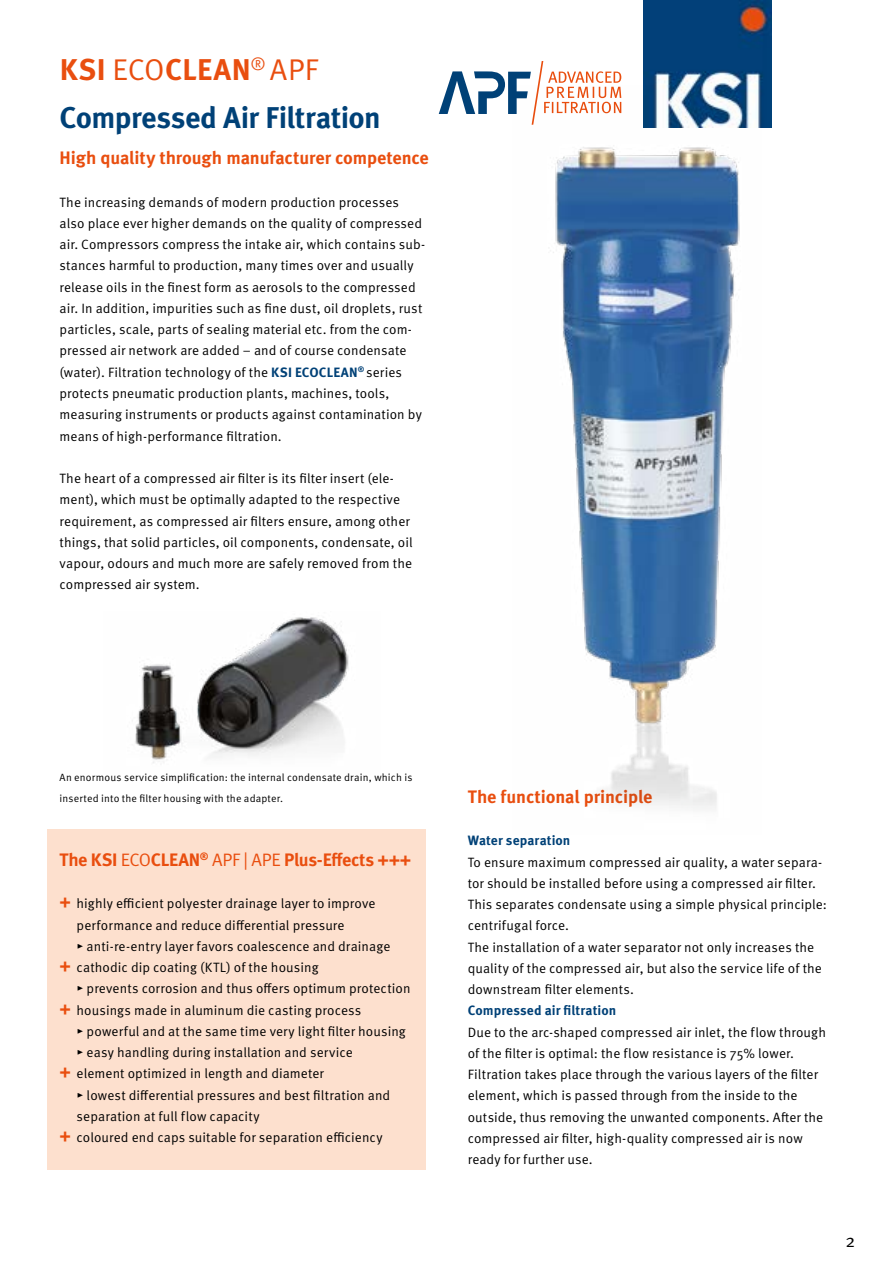
<style>
.page{position:relative;width:893px;height:1263px;background:#fff}
.page>*{position:absolute;margin:0;border:0;box-sizing:border-box;transform-origin:0 0}
.t1{font:700 30px/47.7px "Meta OT";letter-spacing:-.015em;color:#004177}
.t2{font:700 18px "Meta OT";letter-spacing:-.01em;color:#e94e0f}
.t3{font:18px "Meta OT";color:#000}
.t4{font:13.5px/21.3px "Meta OT";letter-spacing:.005em;color:#000}
.t5{font:700 13.5px "Meta OT";letter-spacing:.005em;color:#004177}
.t6{font:10.5px/21.3px "Meta OT";letter-spacing:.015em;color:#000}
.s1{color:#e94e0f}
.s2{font-weight:400;color:#e94e0f}
.s3{font-weight:700;color:#004177}
.s4{font-weight:400}
.s5{font-weight:700;font-size:18px;color:#e94e0f}
</style>
<div class="page">
<img style="left:644px;top:0;width:127px;height:128px">
<svg style="left:439px;top:61px;width:182px;height:53px"></svg>
<img style="left:513px;top:85px;width:248px;height:724px">
<div style="left:47px;top:829px;width:378px;height:340px;background:#fde0ce"></div>
<img style="left:135px;top:617px;width:214px;height:146px">
<h1 class="t1" style="left:60px;top:46px;width:323px"><span class="s1">KSI</span> <span class="s2">ECO</span><span class="s1">CLEAN</span><sup>®</sup> <span class="s2">APF<br></span>Compressed Air Filtration</h1>
<h2 class="t2" style="left:60px;top:146px;width:371px">High quality through manufacturer competence</h2>
<p class="t4" style="left:60px;top:191px;width:367px">The increasing demands of modern production processes also place ever higher demands on the quality of compressed air. Compressors compress the intake air, which contains sub&shy;stances harmful to production, many times over and usually release oils in the finest form as aerosols to the compressed air. In addition, impurities such as fine dust, oil droplets, rust particles, scale, parts of sealing material etc. from the com&shy;pressed air network are added − and of course condensate (water). Filtration technology of the <span class="s3">KSI ECOCLEAN</span><sup>®</sup> series protects pneumatic production plants, machines, tools, measuring instruments or products against contamination by means of high-performance filtration.</p>
<p class="t4" style="left:60px;top:468px;width:355px">The heart of a compressed air filter is its filter insert (ele&shy;ment), which must be optimally adapted to the respective requirement, as compressed air filters ensure, among other things, that solid particles, oil components, condensate, oil vapour, odours and much more are safely removed from the compressed air system.</p>
<p class="t6" style="left:60px;top:766px;width:354px">An enormous service simplification: the internal condensate drain, which is inserted into the filter housing with the adapter.</p>
<h2 class="t2" style="left:60px;top:848px;width:353px">The KSI <span class="s4">ECO</span>CLEAN<sup>®</sup> <span class="s4">APF | APE</span> Plus-Effects +++</h2>
<p class="t4" style="left:60px;top:893px;width:318px"><span class="s5">+</span> highly efficient polyester drainage layer to improve</p>
<p class="t4" style="left:77px;top:914px;width:269px">performance and reduce differential pressure</p>
<p class="t4" style="left:77px;top:936px;width:315px">▸ anti-re-entry layer favors coalescence and drainage</p>
<p class="t4" style="left:60px;top:957px;width:261px"><span class="s5">+</span> cathodic dip coating (KTL) of the housing</p>
<p class="t4" style="left:77px;top:978px;width:336px">▸ prevents corrosion and thus offers optimum protection</p>
<p class="t4" style="left:60px;top:999px;width:303px"><span class="s5">+</span> housings made in aluminum die casting process</p>
<p class="t4" style="left:77px;top:1021px;width:331px">▸ powerful and at the same time very light filter housing</p>
<p class="t4" style="left:77px;top:1042px;width:278px">▸ easy handling during installation and service</p>
<p class="t4" style="left:60px;top:1063px;width:266px"><span class="s5">+</span> element optimized in length and diameter</p>
<p class="t4" style="left:77px;top:1084px;width:315px">▸ lowest differential pressures and best filtration and</p>
<p class="t4" style="left:77px;top:1106px;width:185px">separation at full flow capacity</p>
<p class="t4" style="left:60px;top:1127px;width:325px"><span class="s5">+</span> coloured end caps suitable for separation efficiency</p>
<h2 class="t2" style="left:468px;top:785px;width:186px">The functional principle</h2>
<p class="t5" style="left:468px;top:832px;width:104px">Water separation</p>
<p class="t4" style="left:468px;top:851px;width:361px">To ensure maximum compressed air quality, a water separa&shy;tor should be installed before using a compressed air filter.<br>This separates condensate using a simple physical principle: centrifugal force.<br>The installation of a water separator not only increases the quality of the compressed air, but also the service life of the downstream filter elements.</p>
<p class="t5" style="left:468px;top:1002px;width:150px">Compressed air filtration</p>
<p class="t4" style="left:468px;top:1021px;width:360px">Due to the arc-shaped compressed air inlet, the flow through of the filter is optimal: the flow resistance is 75% lower.<br>Filtration takes place through the various layers of the filter element, which is passed through from the inside to the outside, thus removing the unwanted components. After the compressed air filter, high-quality compressed air is now ready for further use.</p>
<h2 class="t3" style="left:845px;top:1230px;width:11px">2</h2>
</div>
